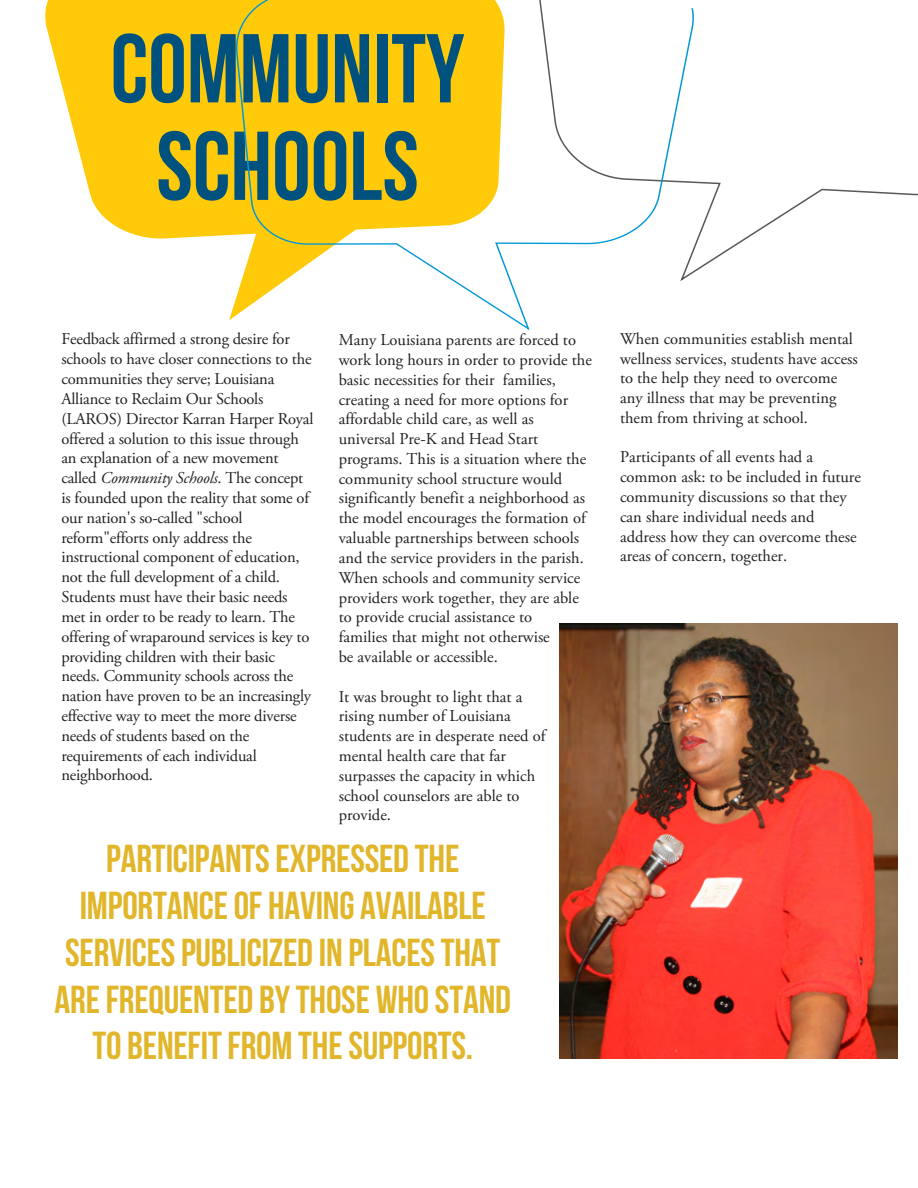
<style>
.page{position:relative;width:918px;height:1188px;background:#fff}
.page>*{position:absolute;margin:0;border:0;box-sizing:border-box;transform-origin:0 0}
.heading{font:97.5px/97.5px "Bebas Neue";color:#00517d;text-align:center}
.t1{font:39px/46.8px "Bebas Neue";letter-spacing:-.005em;color:#e1b62a;text-align:center}
.body{font:16.5px/19.8px "Adobe Garamond Pro";color:#231f20}
.s1{font-style:italic}
</style>
<div class="page">
<svg style="left:701px;top:181px;width:217px;height:87px"></svg>
<svg style="left:45px;top:0;width:170px;height:239px;fill:#feca0a"></svg>
<img style="left:560px;top:623px;width:337px;height:436px">
<svg style="left:215px;top:0;width:486px;height:331px"></svg>
<p class="heading" style="left:111px;top:19px;width:356px">COMMUNITY<br>SCHOOLS</p>
<p class="body" style="left:61px;top:330px;width:254px">Feedback affirmed a strong desire for schools to have closer connections to the communities they serve; Louisiana Alliance to Reclaim Our Schools (LAROS) Director Karran Harper Royal offered a solution to this issue through an explanation of a new movement called <span class="s1">Community Schools</span>. The concept is founded upon the reality that some of our nation's so-called "school reform"efforts only address the instructional component of education, not the full development of a child.<br>Students must have their basic needs met in order to be ready to learn. The offering of wraparound services is key to providing children with their basic needs. Community schools across the nation have proven to be an increasingly effective way to meet the more diverse needs of students based on the requirements of each individual neighborhood.</p>
<p class="body" style="left:339px;top:330px;width:255px">Many Louisiana parents are forced to work long hours in order to provide the basic necessities for their families, creating a need for more options for affordable child care, as well as universal Pre-K and Head Start programs. This is a situation where the community school structure would significantly benefit a neighborhood as the model encourages the formation of valuable partnerships between schools and the service providers in the parish.<br>When schools and community service providers work together, they are able to provide crucial assistance to<br>families that might not otherwise<br>be available or accessible.</p>
<p class="body" style="left:339px;top:687px;width:208px">It was brought to light that a rising number of Louisiana students are in desperate need of mental health care that far surpasses the capacity in which school counselors are able to provide.</p>
<h2 class="t1" style="left:55px;top:835px;width:458px">PARTICIPANTS EXPRESSED THE<br>IMPORTANCE OF HAVING AVAILABLE<br>SERVICES PUBLICIZED IN PLACES THAT<br>ARE FREQUENTED BY THOSE WHO STAND<br>TO BENEFIT FROM THE SUPPORTS.</h2>
<p class="body" style="left:620px;top:329px;width:239px">When communities establish mental wellness services, students have access to the help they need to overcome any illness that may be preventing them from thriving at school.</p>
<p class="body" style="left:620px;top:448px;width:242px">Participants of all events had a common ask: to be included in future community discussions so that they can share individual needs and address how they can overcome these areas of concern, together.</p>
</div>
